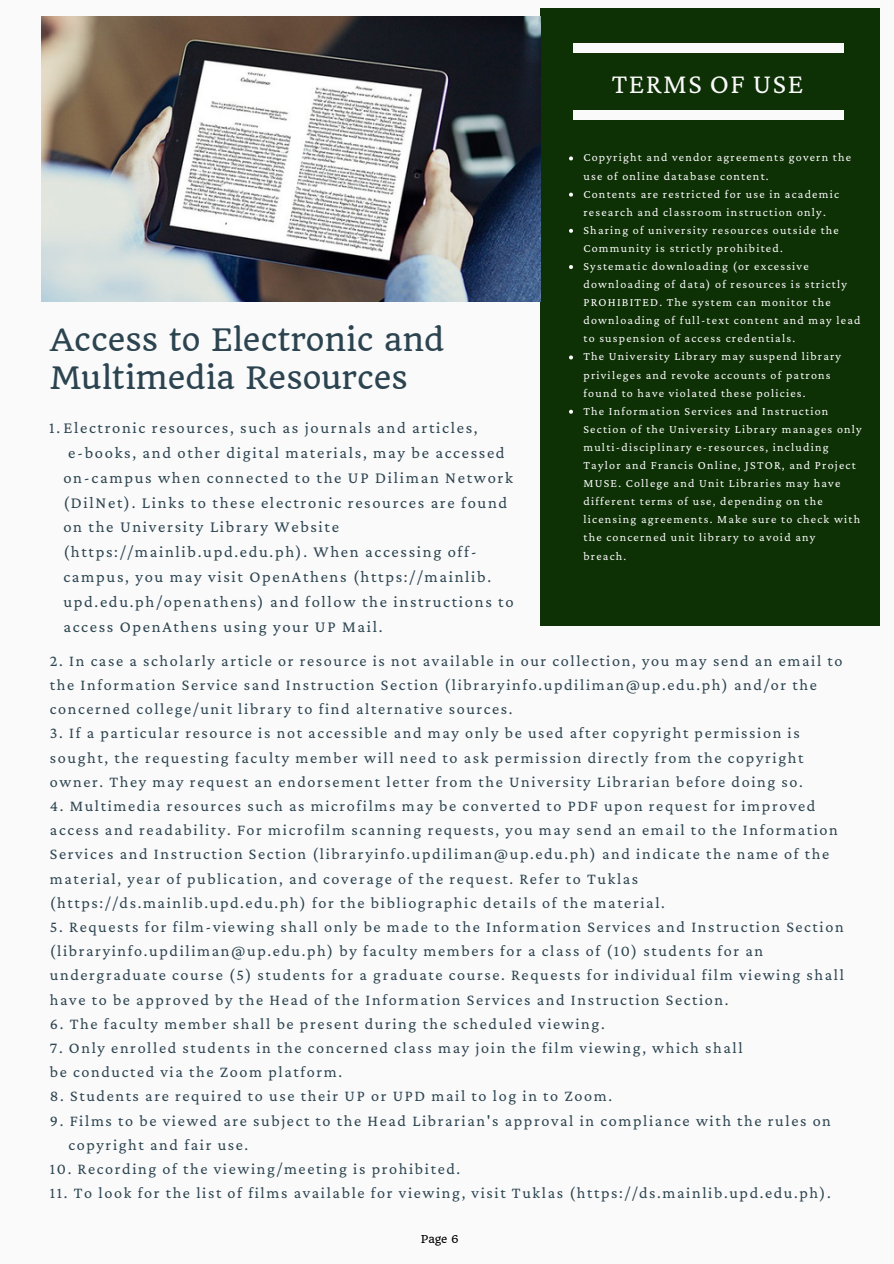
<style>
.page{position:relative;width:894px;height:1264px;background:#fff}
.page>*{position:absolute;margin:0;border:0;box-sizing:border-box;transform-origin:0 0}
.t1{font:30.15px/38.2px "Quando";color:#2c4450}
.t2{font:28.65px "Crimson Pro";letter-spacing:.05em;color:#fafafa}
.t3{font:16.5px/24.8px "Crimson Pro";letter-spacing:.1em;color:#2c4450}
.t4{font:16.2px/24.2px "Crimson Pro";letter-spacing:.1em;color:#2c4450}
.t5{font:12px/18.1px "Crimson Pro";letter-spacing:.1em;color:#fafafa}
.t6{font:10.65px "Quando";color:#000}
</style>
<div class="page">
<div style="left:0;top:0;width:893px;height:1263px;background:#fafafa"></div>
<div style="left:540px;top:9px;width:339px;height:617px;background:#0d3005"></div>
<img style="left:42px;top:16px;width:499px;height:285px">
<svg style="left:569px;top:156px;width:4px;height:4px"></svg>
<svg style="left:569px;top:193px;width:4px;height:4px"></svg>
<svg style="left:569px;top:229px;width:4px;height:4px"></svg>
<svg style="left:569px;top:265px;width:4px;height:4px"></svg>
<svg style="left:569px;top:355px;width:4px;height:4px"></svg>
<svg style="left:569px;top:410px;width:4px;height:4px"></svg>
<div style="left:573px;top:44px;width:270px;height:9px;background:#fafafa"></div>
<div style="left:573px;top:111px;width:270px;height:9px;background:#fafafa"></div>
<p class="t1" style="left:50px;top:320px;width:396px">Access to Electronic and<br>Multimedia Resources</p>
<p class="t3" style="left:63px;top:415px;width:451px;text-indent:-14px">1.Electronic resources, such as journals and articles, e-books, and other digital materials, may be accessed on-campus when connected to the UP Diliman Network (DilNet). Links to these electronic resources are found on the University Library Website (https://mainlib.upd.edu.ph). When accessing off&shy;campus, you may visit OpenAthens (https://mainlib. upd.edu.ph/openathens) and follow the instructions to access OpenAthens using your UP Mail.</p>
<p class="t2" style="left:611px;top:67px;width:193px">TERMS OF USE</p>
<p class="t5" style="left:583px;top:148px;width:269px">Copyright and vendor agreements govern the use of online database content.</p>
<p class="t5" style="left:583px;top:184px;width:257px">Contents are restricted for use in academic research and classroom instruction only.</p>
<p class="t5" style="left:583px;top:221px;width:257px">Sharing of university resources outside the<br>Community is strictly prohibited.</p>
<p class="t5" style="left:583px;top:257px;width:278px">Systematic downloading (or excessive downloading of data) of resources is strictly PROHIBITED. The system can monitor the downloading of full-text content and may lead to suspension of access credentials.</p>
<p class="t5" style="left:583px;top:347px;width:259px">The University Library may suspend library privileges and revoke accounts of patrons found to have violated these policies.</p>
<p class="t5" style="left:583px;top:401px;width:280px">The Information Services and Instruction Section of the University Library manages only multi-disciplinary e-resources, including Taylor and Francis Online, JSTOR, and Project MUSE. College and Unit Libraries may have different terms of use, depending on the licensing agreements. Make sure to check with the concerned unit library to avoid any<br>breach.</p>
<p class="t4" style="left:50px;top:648px;width:794px">2. In case a scholarly article or resource is not available in our collection, you may send an email to the Information Service sand Instruction Section (libraryinfo.updiliman@up.edu.ph) and/or the concerned college/unit library to find alternative sources.</p>
<p class="t4" style="left:50px;top:720px;width:754px">3. If a particular resource is not accessible and may only be used after copyright permission is sought, the requesting faculty member will need to ask permission directly from the copyright owner. They may request an endorsement letter from the University Librarian before doing so.</p>
<p class="t4" style="left:50px;top:793px;width:789px">4. Multimedia resources such as microfilms may be converted to PDF upon request for improved access and readability. For microfilm scanning requests, you may send an email to the Information Services and Instruction Section (libraryinfo.updiliman@up.edu.ph) and indicate the name of the material, year of publication, and coverage of the request. Refer to Tuklas (https://ds.mainlib.upd.edu.ph) for the bibliographic details of the material.</p>
<p class="t4" style="left:50px;top:914px;width:795px">5. Requests for film-viewing shall only be made to the Information Services and Instruction Section (libraryinfo.updiliman@up.edu.ph) by faculty members for a class of (10) students for an undergraduate course (5) students for a graduate course. Requests for individual film viewing shall have to be approved by the Head of the Information Services and Instruction Section.</p>
<p class="t4" style="left:50px;top:1011px;width:556px">6. The faculty member shall be present during the scheduled viewing.</p>
<p class="t4" style="left:50px;top:1035px;width:694px">7. Only enrolled students in the concerned class may join the film viewing, which shall</p>
<p class="t4" style="left:50px;top:1059px;width:294px">be conducted via the Zoom platform.</p>
<p class="t4" style="left:50px;top:1083px;width:563px">8. Students are required to use their UP or UPD mail to log in to Zoom.</p>
<p class="t4" style="left:50px;top:1107px;width:782px">9. Films to be viewed are subject to the Head Librarian's approval in compliance with the rules on</p>
<p class="t4" style="left:68px;top:1132px;width:181px">copyright and fair use.</p>
<p class="t4" style="left:50px;top:1156px;width:411px">10. Recording of the viewing/meeting is prohibited.</p>
<p class="t4" style="left:50px;top:1180px;width:782px">11. To look for the list of films available for viewing, visit Tuklas (https://ds.mainlib.upd.edu.ph).</p>
<p class="t6" style="left:421px;top:1232px;width:39px">Page 6</p>
</div>
